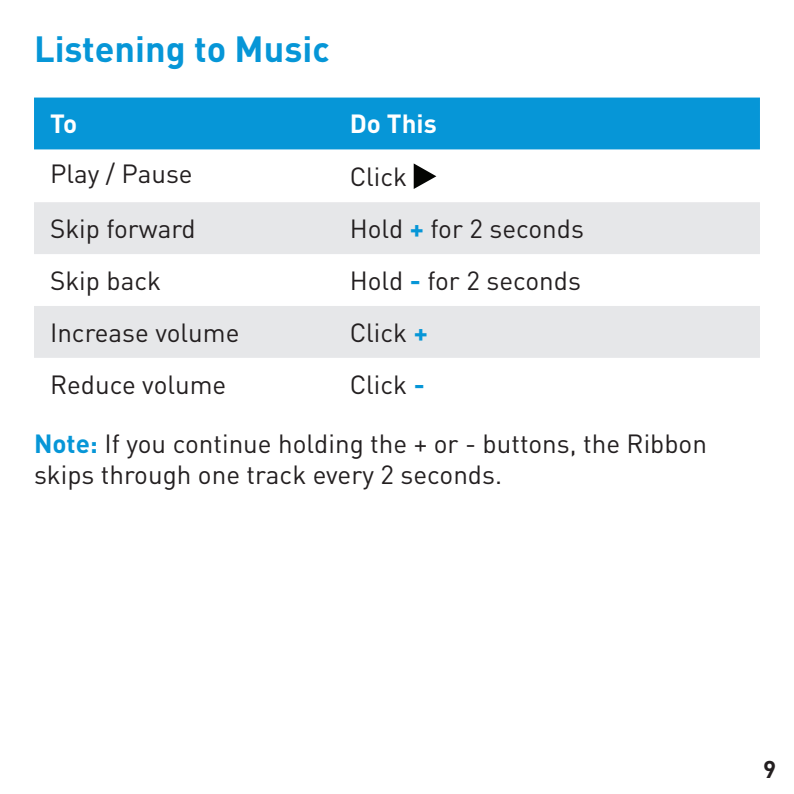
<style>
.page{position:relative;width:794px;height:794px;background:#fff}
.page>*{position:absolute;margin:0;border:0;box-sizing:border-box;transform-origin:0 0}
.t1{font:700 36px "DINOT";color:#0696d7}
.t2{font:26px/31.2px "DINOT";color:#231f20}
.t3{font:700 26px "DINOT";color:#fff}
.t4{font:700 24px "DINOT";color:#231f20}
.s1{font-weight:700;color:#0696d7}
</style>
<div class="page">
<div style="left:34px;top:98px;width:726px;height:51px;background:#0696d7"></div>
<svg style="left:34px;top:202px;width:726px;height:156px;fill:#e6e7e9"></svg>
<svg style="left:414px;top:163px;width:22px;height:26px"></svg>
<h1 class="t1" style="left:34px;top:24px;width:297px">Listening to Music</h1>
<p class="t3" style="left:50px;top:106px;width:29px">To</p>
<p class="t3" style="left:350px;top:106px;width:89px">Do This</p>
<p class="t2" style="left:50px;top:157px;width:144px">Play / Pause</p>
<p class="t2" style="left:350px;top:160px;width:59px">Click</p>
<p class="t2" style="left:50px;top:212px;width:147px">Skip forward</p>
<p class="t2" style="left:350px;top:212px;width:236px">Hold <span class="s1">+</span> for 2 seconds</p>
<p class="t2" style="left:50px;top:264px;width:112px">Skip back</p>
<p class="t2" style="left:350px;top:264px;width:233px">Hold <span class="s1">-</span> for 2 seconds</p>
<p class="t2" style="left:50px;top:316px;width:191px">Increase volume</p>
<p class="t2" style="left:350px;top:316px;width:80px">Click <span class="s1">+</span></p>
<p class="t2" style="left:50px;top:368px;width:178px">Reduce volume</p>
<p class="t2" style="left:350px;top:368px;width:77px">Click <span class="s1">-</span></p>
<p class="t2" style="left:34px;top:427px;width:674px"><span class="s1">Note:</span> If you continue holding the + or - buttons, the Ribbon skips through one track every 2 seconds.</p>
<p class="t4" style="left:763px;top:753px;width:15px">9</p>
</div>
